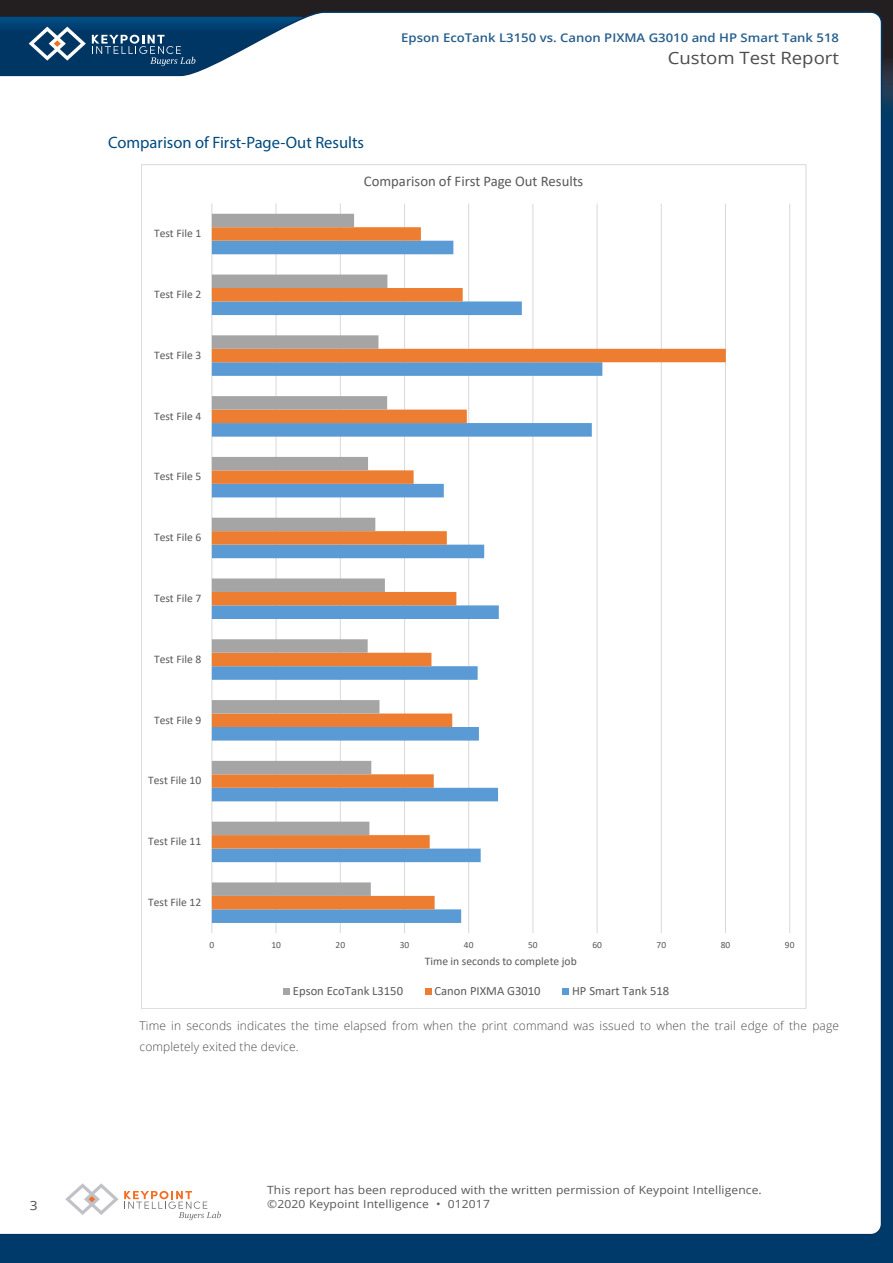
<style>
.page{position:relative;width:893px;height:1263px;background:#fff}
.page>*{position:absolute;margin:0;border:0;box-sizing:border-box;transform-origin:0 0}
.t1{font:16.95px "Open Sans";color:#4b4c4d;scale:1.09 1}
.t2{font:16.5px "Myriad Pro";color:#004a7f}
.t3{font:14.7px "Calibri";color:#595959}
.t4{font:12.75px "Open Sans";color:#4b4c4d;scale:1.07 1}
.t5{font:12.6px "Calibri";color:#595959}
.t6{font:300 12px/21px "Open Sans";letter-spacing:.01em;color:#4b4c4d}
.t7{font:600 12px "Open Sans";color:#265e8d;scale:1.09 1}
.t8{font:11.55px "Calibri";color:#595959}
.t9{font:11.25px/13.5px "Open Sans";letter-spacing:.01em;color:#57585a;scale:1.07 1}
.t10{font:9.45px "Calibri";color:#595959}
</style>
<div class="page">
<div style="left:0;top:63px;width:893px;height:1200px;background:#003a6a"></div>
<div style="left:0;top:0;width:893px;height:77px;background:#231f20"></div>
<svg style="left:883px;top:62px;width:10px;height:43px"></svg>
<div style="left:0;top:11px;width:883px;height:1223px;background:#fff"></div>
<svg style="left:0;top:17px;width:370px;height:73px"></svg>
<svg style="left:65px;top:1183px;width:156px;height:37px"></svg>
<div style="left:141px;top:165px;width:665px;height:844px;background:#fff"></div>
<hr style="left:211px;top:204px;width:1px;height:729px;background:#d9d9d9">
<hr style="left:276px;top:204px;width:1px;height:729px;background:#d9d9d9">
<hr style="left:340px;top:204px;width:1px;height:729px;background:#d9d9d9">
<hr style="left:404px;top:204px;width:1px;height:729px;background:#d9d9d9">
<hr style="left:468px;top:204px;width:1px;height:729px;background:#d9d9d9">
<hr style="left:532px;top:204px;width:1px;height:729px;background:#d9d9d9">
<hr style="left:597px;top:204px;width:1px;height:729px;background:#d9d9d9">
<hr style="left:661px;top:204px;width:1px;height:729px;background:#d9d9d9">
<hr style="left:725px;top:204px;width:1px;height:729px;background:#d9d9d9">
<hr style="left:789px;top:204px;width:1px;height:729px;background:#d9d9d9">
<svg style="left:212px;top:909px;width:386px;height:14px;fill:#5b9bd5"></svg>
<svg style="left:212px;top:227px;width:514px;height:682px"></svg>
<svg style="left:212px;top:214px;width:175px;height:682px"></svg>
<div style="left:283px;top:988px;width:7px;height:7px;background:#a5a5a5"></div>
<div style="left:425px;top:988px;width:6px;height:7px;background:#ed7d31"></div>
<div style="left:562px;top:988px;width:7px;height:7px;background:#5b9bd5"></div>
<p class="t4" style="left:30px;top:1196px;width:9px">3</p>
<h2 class="t2" style="left:108px;top:132px;width:258px">Comparison of First-Page-Out Results</h2>
<p class="t7" style="left:401px;top:30px;width:403px">Epson EcoTank L3150 vs. Canon PIXMA G3010 and HP Smart Tank 518</p>
<h1 class="t1" style="left:668px;top:46px;width:159px">Custom Test Report</h1>
<p class="t8" style="left:154px;top:225px;width:49px">Test File 1</p>
<p class="t8" style="left:154px;top:286px;width:49px">Test File 2</p>
<p class="t8" style="left:154px;top:347px;width:49px">Test File 3</p>
<p class="t8" style="left:154px;top:408px;width:49px">Test File 4</p>
<p class="t8" style="left:154px;top:468px;width:49px">Test File 5</p>
<p class="t8" style="left:154px;top:529px;width:49px">Test File 6</p>
<p class="t8" style="left:154px;top:590px;width:49px">Test File 7</p>
<p class="t8" style="left:154px;top:651px;width:49px">Test File 8</p>
<p class="t8" style="left:154px;top:712px;width:49px">Test File 9</p>
<p class="t3" style="left:364px;top:171px;width:221px">Comparison of First Page Out Results</p>
<p class="t8" style="left:148px;top:772px;width:55px">Test File 10</p>
<p class="t8" style="left:148px;top:833px;width:55px">Test File 11</p>
<p class="t8" style="left:148px;top:894px;width:55px">Test File 12</p>
<p class="t10" style="left:210px;top:938px;width:6px">0</p>
<p class="t10" style="left:271px;top:938px;width:11px">10</p>
<p class="t10" style="left:336px;top:938px;width:11px">20</p>
<p class="t10" style="left:400px;top:938px;width:11px">30</p>
<p class="t10" style="left:464px;top:938px;width:11px">40</p>
<p class="t10" style="left:528px;top:938px;width:11px">50</p>
<p class="t10" style="left:592px;top:938px;width:11px">60</p>
<p class="t10" style="left:657px;top:938px;width:11px">70</p>
<p class="t10" style="left:721px;top:938px;width:11px">80</p>
<p class="t10" style="left:785px;top:938px;width:11px">90</p>
<p class="t8" style="left:425px;top:953px;width:154px">Time in seconds to complete job</p>
<p class="t5" style="left:293px;top:982px;width:112px">Epson EcoTank L3150</p>
<p class="t5" style="left:435px;top:982px;width:108px">Canon PIXMA G3010</p>
<p class="t5" style="left:572px;top:982px;width:98px">HP Smart Tank 518</p>
<p class="t6" style="left:140px;top:1015px;width:701px">Time in seconds indicates the time elapsed from when the print command was issued to when the trail edge of the page completely exited the device.</p>
<p class="t9" style="left:267px;top:1183px;width:464px">This report has been reproduced with the written permission of Keypoint Intelligence. ©2020 Keypoint Intelligence • 012017</p>
</div>
